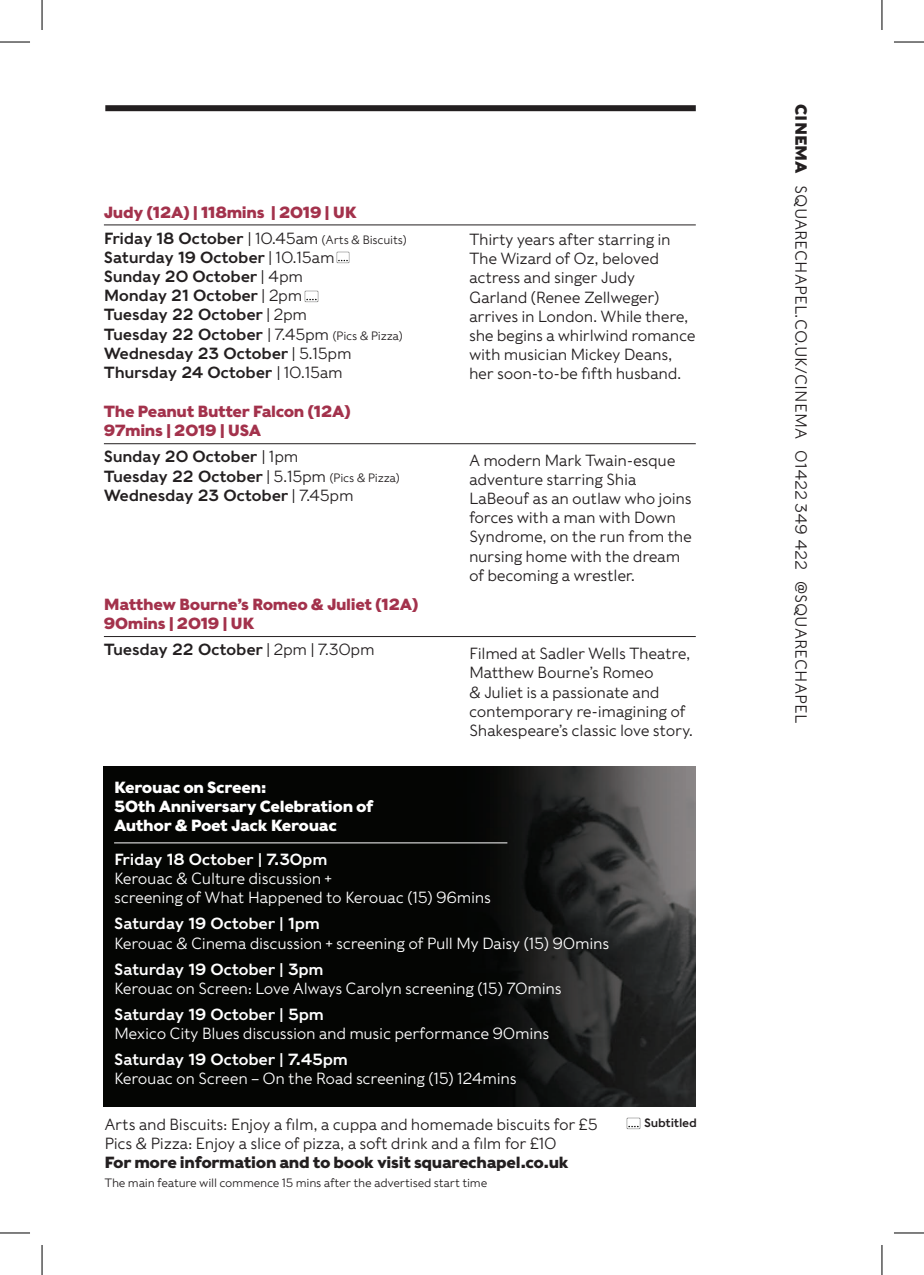
<style>
.page{position:relative;width:924px;height:1275px;background:#fff}
.page>*{position:absolute;margin:0;border:0;box-sizing:border-box;transform-origin:0 0}
.t1{font:300 16px/19.2px "Caslons Egyptian";letter-spacing:-.02em;color:#231f20}
.t2{font:16px/19.2px "Caslons Egyptian";letter-spacing:-.02em;color:#231f20}
.t3{font:300 16px/19.2px "Caslons Egyptian";letter-spacing:-.02em;color:#fff}
.t4{font:700 16px/19.2px "Caslons Egyptian";letter-spacing:-.02em;color:#a3324c}
.t5{font:16px "Caslons Egyptian";letter-spacing:-.02em;color:#fff}
.t6{font:700 16px/19.2px "Caslons Egyptian";letter-spacing:-.02em;color:#fff}
.t7{font:300 16px "Caslons Egyptian";color:#231f20}
.t8{font:700 16px "Caslons Egyptian";letter-spacing:-.02em;color:#231f20}
.t9{font:300 12px "Caslons Egyptian";letter-spacing:-.02em;color:#231f20}
.t10{font:12px "Caslons Egyptian";letter-spacing:-.02em;color:#231f20}
.s1{font-weight:400;color:#231f20}
.s2{font-weight:300;color:#231f20}
.s3{font-weight:300;font-size:12px;color:#231f20}
.s4{font-weight:300}
.s5{font-weight:300;font-size:12px}
.s6{font-weight:700}
</style>
<div class="page">
<img style="left:104px;top:766px;width:591px;height:341px">
<div style="left:105px;top:105px;width:590px;height:6px;background:#231f20"></div>
<hr style="left:104px;top:224px;width:591px;height:1px;background:#231f20">
<hr style="left:104px;top:443px;width:591px;height:1px;background:#231f20">
<hr style="left:104px;top:636px;width:591px;height:1px;background:#231f20">
<hr style="left:114px;top:842px;width:393px;height:1px;background:#fff">
<img style="left:336px;top:251px;width:14px;height:12px">
<img style="left:626px;top:1117px;width:14px;height:12px">
<img style="left:304px;top:291px;width:14px;height:12px">
<hr style="left:0;top:42px;width:30px;height:1px;background:#000">
<hr style="left:893px;top:42px;width:30px;height:1px;background:#000">
<hr style="left:0;top:1232px;width:30px;height:1px;background:#000">
<hr style="left:893px;top:1232px;width:30px;height:1px;background:#000">
<hr style="left:42px;top:0;width:1px;height:30px;background:#000">
<hr style="left:42px;top:1245px;width:1px;height:30px;background:#000">
<hr style="left:881px;top:0;width:1px;height:30px;background:#000">
<hr style="left:881px;top:1245px;width:1px;height:30px;background:#000">
<p class="t4" style="left:104px;top:199px;width:304px;line-height:26px">Judy (12A) | 118mins | 2019 | UK<br><span class="s1">Friday 18 October</span> <span class="s2">| 10.45am</span> <span class="s3">(Arts &amp; Biscuits)</span></p>
<p class="t2" style="left:104px;top:247px;width:300px">Saturday 19 October <span class="s4">| 10.15am<br></span>Sunday 20 October <span class="s4">| 4pm<br></span>Monday 21 October <span class="s4">| 2pm<br></span>Tuesday 22 October <span class="s4">| 2pm<br></span>Tuesday 22 October <span class="s4">| 7.45pm</span> <span class="s5">(Pics &amp; Pizza)<br></span>Wednesday 23 October <span class="s4">| 5.15pm<br></span>Thursday 24 October <span class="s4">| 10.15am</span></p>
<p class="t4" style="left:104px;top:402px;width:248px">The Peanut Butter Falcon (12A)<br>97mins | 2019 | USA</p>
<p class="t2" style="left:104px;top:447px;width:297px">Sunday 20 October <span class="s4">| 1pm<br></span>Tuesday 22 October <span class="s4">| 5.15pm</span> <span class="s5">(Pics &amp; Pizza)<br></span>Wednesday 23 October <span class="s4">| 7.45pm</span></p>
<p class="t4" style="left:104px;top:595px;width:316px">Matthew Bourne’s Romeo &amp; Juliet (12A)<br>90mins | 2019 | UK</p>
<p class="t2" style="left:104px;top:640px;width:272px">Tuesday 22 October <span class="s4">| 2pm | 7.30pm</span></p>
<p class="t1" style="left:469px;top:229px;width:228px">Thirty years after starring in<br>The Wizard of Oz, beloved actress and singer Judy<br>Garland (Renee Zellweger) arrives in London. While there, she begins a whirlwind romance with musician Mickey Deans, her soon-to-be fifth husband.</p>
<p class="t1" style="left:469px;top:450px;width:224px">A modern Mark Twain-esque adventure starring Shia<br>LaBeouf as an outlaw who joins forces with a man with Down<br>Syndrome, on the run from the nursing home with the dream of becoming a wrestler.</p>
<p class="t1" style="left:469px;top:643px;width:225px">Filmed at Sadler Wells Theatre,<br>Matthew Bourne’s Romeo<br>&amp; Juliet is a passionate and contemporary re-imagining of<br>Shakespeare’s classic love story.</p>
<p class="t6" style="left:114px;top:777px;width:261px">Kerouac on Screen:<br>50th Anniversary Celebration of<br>Author &amp; Poet Jack Kerouac</p>
<p class="t5" style="left:114px;top:849px;width:215px">Friday 18 October | 7.30pm</p>
<p class="t3" style="left:114px;top:868px;width:378px">Kerouac &amp; Culture discussion +<br>screening of What Happened to Kerouac (15) 96mins</p>
<p class="t5" style="left:114px;top:913px;width:207px">Saturday 19 October | 1pm</p>
<p class="t3" style="left:114px;top:933px;width:496px">Kerouac &amp; Cinema discussion + screening of Pull My Daisy (15) 90mins</p>
<p class="t5" style="left:114px;top:958px;width:211px">Saturday 19 October | 3pm</p>
<p class="t3" style="left:114px;top:978px;width:449px">Kerouac on Screen: Love Always Carolyn screening (15) 70mins</p>
<p class="t5" style="left:114px;top:1003px;width:211px">Saturday 19 October | 5pm</p>
<p class="t3" style="left:114px;top:1023px;width:436px">Mexico City Blues discussion and music performance 90mins</p>
<p class="t5" style="left:114px;top:1049px;width:235px">Saturday 19 October | 7.45pm</p>
<p class="t3" style="left:114px;top:1068px;width:404px">Kerouac on Screen – On the Road screening (15) 124mins</p>
<p class="t1" style="left:104px;top:1114px;width:494px">Arts and Biscuits: Enjoy a film, a cuppa and homemade biscuits for £5<br>Pics &amp; Pizza: Enjoy a slice of pizza, a soft drink and a film for £10</p>
<p class="t8" style="left:104px;top:1152px;width:465px">For more information and to book visit squarechapel.co.uk</p>
<p class="t9" style="left:104px;top:1175px;width:384px">The main feature will commence 15 mins after the advertised start time</p>
<p class="t10" style="left:643px;top:1114px;width:54px">Subtitled</p>
<p class="t7" style="left:810px;top:104px;width:620px;rotate:90deg"><span class="s6">CINEMA</span> SQUARECHAPEL.CO.UK/CINEMA 01422 349 422 @SQUARECHAPEL</p>
</div>
